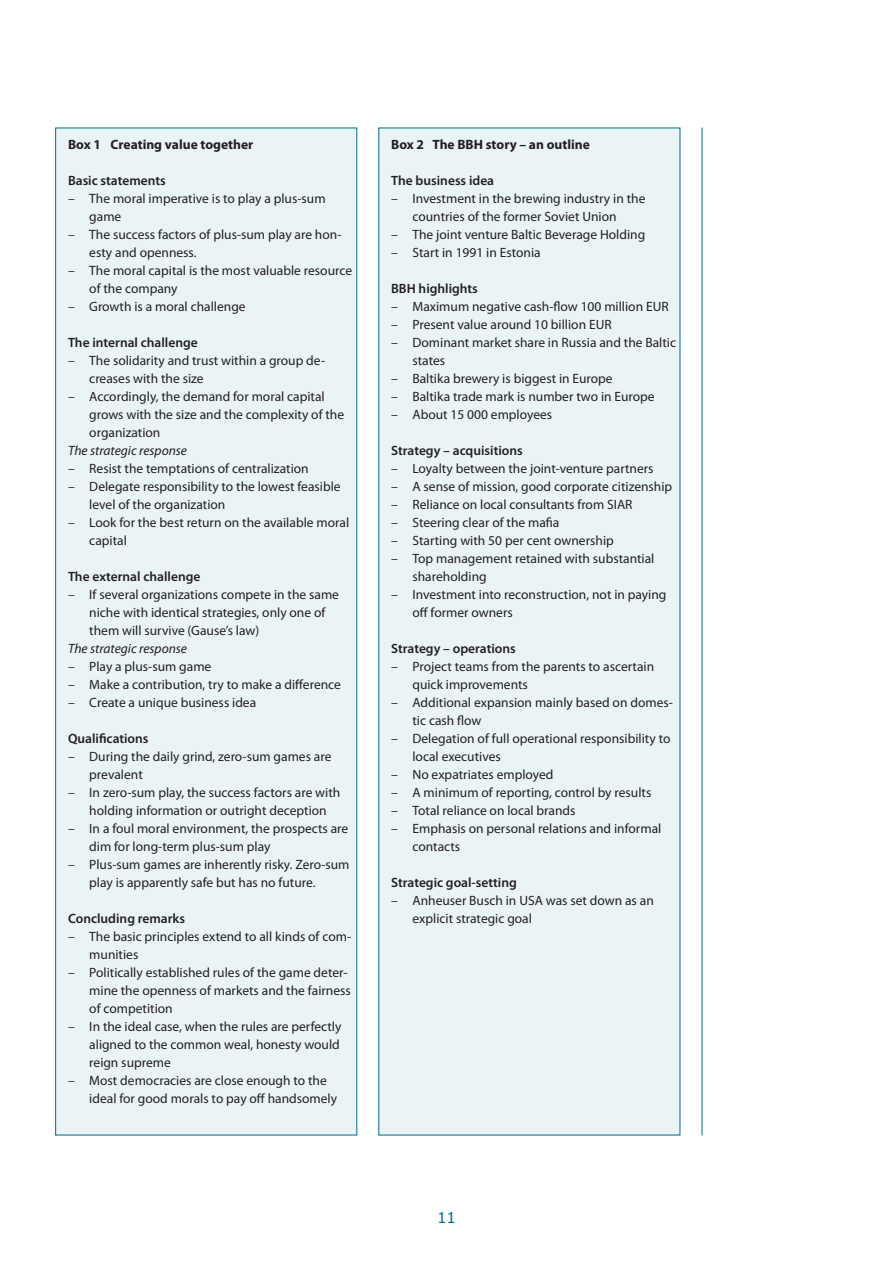
<style>
.page{position:relative;width:893px;height:1263px;background:#fff}
.page>*{position:absolute;margin:0;border:0;box-sizing:border-box;transform-origin:0 0}
.t1{font:15px "Verdana";color:#006d88}
.t2{font:13.5px/18px "Myriad Pro";color:#231f20}
.t3{font:600 13.5px "Myriad Pro";color:#231f20}
.t4{font:700 13.5px "Myriad Pro";color:#231f20}
.t5{font:italic 13.5px "Myriad Pro";color:#231f20}
</style>
<div class="page">
<hr style="left:702px;top:128px;width:1px;height:1007px;background:#006d88">
<div style="left:56px;top:128px;width:301px;height:1007px;background:#eaf4f7"></div>
<div style="left:379px;top:128px;width:301px;height:1007px;background:#eaf4f7"></div>
<p class="t4" style="left:68px;top:137px;width:187px">Box 1 Creating value together</p>
<p class="t3" style="left:68px;top:173px;width:99px">Basic statements</p>
<p class="t2" style="left:89px;top:190px;width:238px;text-indent:-21px">– The moral imperative is to play a plus-sum game</p>
<p class="t2" style="left:89px;top:226px;width:254px;text-indent:-21px">– The success factors of plus-sum play are hon&shy;esty and openness.</p>
<p class="t2" style="left:89px;top:262px;width:264px;text-indent:-21px">– The moral capital is the most valuable resource of the company</p>
<p class="t2" style="left:68px;top:298px;width:179px">– Growth is a moral challenge</p>
<p class="t3" style="left:68px;top:335px;width:131px">The internal challenge</p>
<p class="t2" style="left:89px;top:352px;width:237px;text-indent:-21px">– The solidarity and trust within a group de&shy;creases with the size</p>
<p class="t2" style="left:89px;top:388px;width:256px;text-indent:-21px">– Accordingly, the demand for moral capital grows with the size and the complexity of the organization</p>
<p class="t5" style="left:68px;top:443px;width:121px">The strategic response</p>
<p class="t2" style="left:68px;top:460px;width:242px">– Resist the temptations of centralization</p>
<p class="t2" style="left:89px;top:478px;width:253px;text-indent:-21px">– Delegate responsibility to the lowest feasible level of the organization</p>
<p class="t2" style="left:89px;top:514px;width:261px;text-indent:-21px">– Look for the best return on the available moral capital</p>
<p class="t3" style="left:68px;top:569px;width:134px">The external challenge</p>
<p class="t2" style="left:89px;top:586px;width:251px;text-indent:-21px">– If several organizations compete in the same niche with identical strategies, only one of them will survive (Gause’s law)</p>
<p class="t5" style="left:68px;top:641px;width:121px">The strategic response</p>
<p class="t2" style="left:68px;top:658px;width:145px">– Play a plus-sum game</p>
<p class="t2" style="left:68px;top:676px;width:274px">– Make a contribution, try to make a difference</p>
<p class="t2" style="left:68px;top:694px;width:190px">– Create a unique business idea</p>
<p class="t3" style="left:68px;top:731px;width:82px">Qualifications</p>
<p class="t2" style="left:89px;top:748px;width:244px;text-indent:-21px">– During the daily grind, zero-sum games are prevalent</p>
<p class="t2" style="left:68px;top:784px;width:274px;text-align:center">– In zero-sum play, the success factors are with holding information or outright deception</p>
<p class="t2" style="left:89px;top:820px;width:261px;text-indent:-21px">– In a foul moral environment, the prospects are dim for long-term plus-sum play</p>
<p class="t2" style="left:89px;top:856px;width:262px;text-indent:-21px">– Plus-sum games are inherently risky. Zero-sum play is apparently safe but has no future.</p>
<p class="t3" style="left:68px;top:911px;width:119px">Concluding remarks</p>
<p class="t2" style="left:89px;top:928px;width:263px;text-indent:-21px">– The basic principles extend to all kinds of com&shy;munities</p>
<p class="t2" style="left:89px;top:964px;width:263px;text-indent:-21px">– Politically established rules of the game deter&shy;mine the openness of markets and the fairness of competition</p>
<p class="t2" style="left:89px;top:1018px;width:254px;text-indent:-21px">– In the ideal case, when the rules are perfectly aligned to the common weal, honesty would reign supreme</p>
<p class="t2" style="left:89px;top:1072px;width:249px;text-indent:-21px">– Most democracies are close enough to the ideal for good morals to pay off handsomely</p>
<p class="t4" style="left:391px;top:137px;width:200px">Box 2 The BBH story – an outline</p>
<p class="t3" style="left:391px;top:173px;width:104px">The business idea</p>
<p class="t2" style="left:391px;top:190px;width:256px;text-align:center">– Investment in the brewing industry in the countries of the former Soviet Union</p>
<p class="t2" style="left:391px;top:226px;width:256px">– The joint venture Baltic Beverage Holding</p>
<p class="t2" style="left:391px;top:244px;width:151px">– Start in 1991 in Estonia</p>
<p class="t3" style="left:391px;top:281px;width:88px">BBH highlights</p>
<p class="t2" style="left:391px;top:298px;width:279px">– Maximum negative cash-flow 100 million EUR</p>
<p class="t2" style="left:391px;top:316px;width:222px">– Present value around 10 billion EUR</p>
<p class="t2" style="left:412px;top:334px;width:265px;text-indent:-21px">– Dominant market share in Russia and the Baltic states</p>
<p class="t2" style="left:391px;top:370px;width:223px">– Baltika brewery is biggest in Europe</p>
<p class="t2" style="left:391px;top:388px;width:265px">– Baltika trade mark is number two in Europe</p>
<p class="t2" style="left:391px;top:406px;width:163px">– About 15 000 employees</p>
<p class="t3" style="left:391px;top:443px;width:133px">Strategy – acquisitions</p>
<p class="t2" style="left:391px;top:460px;width:264px">– Loyalty between the joint-venture partners</p>
<p class="t2" style="left:391px;top:478px;width:283px">– A sense of mission, good corporate citizenship</p>
<p class="t2" style="left:391px;top:496px;width:243px">– Reliance on local consultants from SIAR</p>
<p class="t2" style="left:391px;top:514px;width:170px">– Steering clear of the mafia</p>
<p class="t2" style="left:391px;top:532px;width:224px">– Starting with 50 per cent ownership</p>
<p class="t2" style="left:412px;top:550px;width:243px;text-indent:-21px">– Top management retained with substantial shareholding</p>
<p class="t2" style="left:412px;top:586px;width:256px;text-indent:-21px">– Investment into reconstruction, not in paying off former owners</p>
<p class="t3" style="left:391px;top:641px;width:126px">Strategy – operations</p>
<p class="t2" style="left:412px;top:658px;width:243px;text-indent:-21px">– Project teams from the parents to ascertain quick improvements</p>
<p class="t2" style="left:412px;top:694px;width:262px;text-indent:-21px">– Additional expansion mainly based on domes&shy;tic cash flow</p>
<p class="t2" style="left:412px;top:730px;width:259px;text-indent:-21px">– Delegation of full operational responsibility to local executives</p>
<p class="t2" style="left:391px;top:766px;width:164px">– No expatriates employed</p>
<p class="t2" style="left:391px;top:784px;width:262px">– A minimum of reporting, control by results</p>
<p class="t2" style="left:391px;top:802px;width:186px">– Total reliance on local brands</p>
<p class="t2" style="left:412px;top:820px;width:250px;text-indent:-21px">– Emphasis on personal relations and informal contacts</p>
<p class="t3" style="left:391px;top:875px;width:127px">Strategic goal-setting</p>
<p class="t2" style="left:412px;top:892px;width:243px;text-indent:-21px">– Anheuser Busch in USA was set down as an explicit strategic goal</p>
<p class="t1" style="left:437px;top:1208px;width:9px">11</p>
</div>
